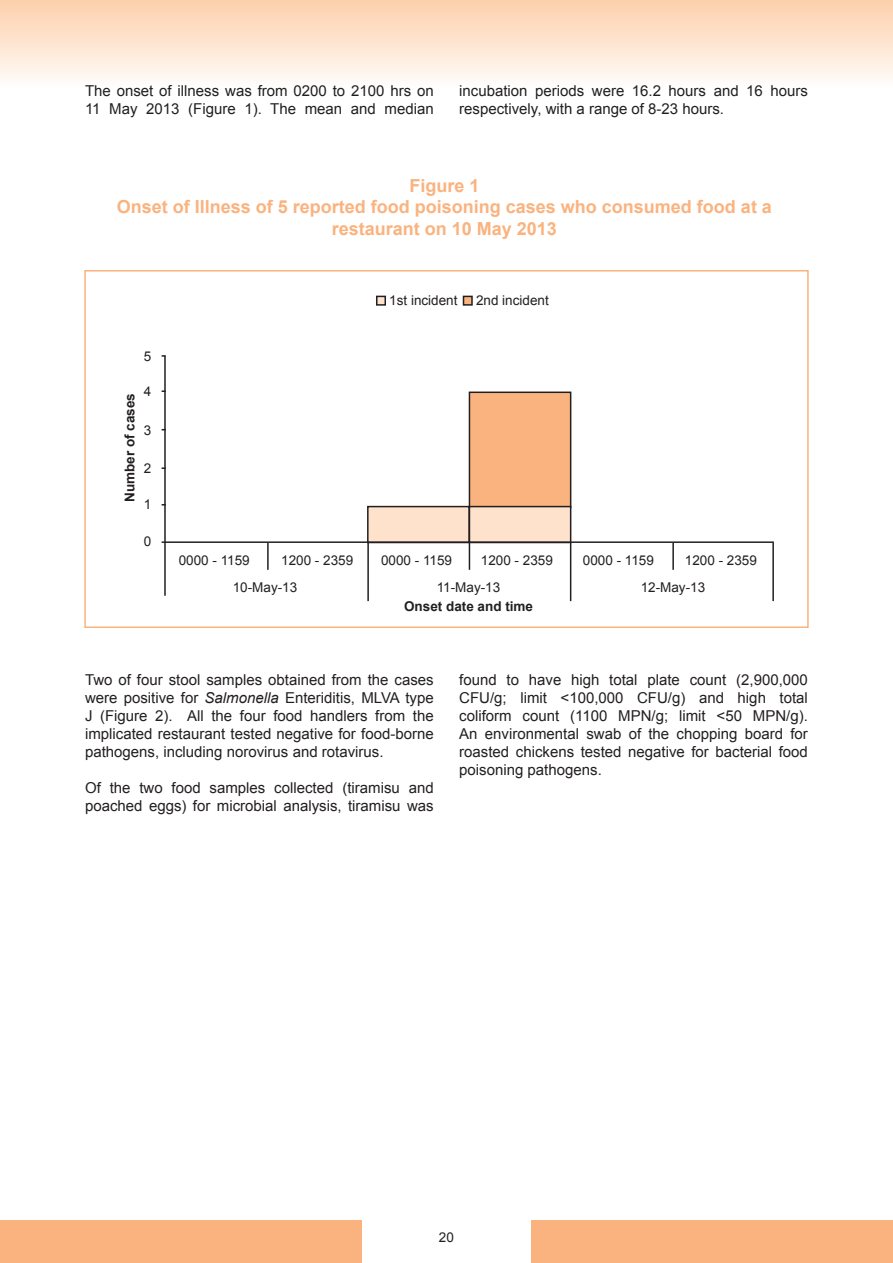
<style>
.page{position:relative;width:893px;height:1263px;background:#fff}
.page>*{position:absolute;margin:0;border:0;box-sizing:border-box;transform-origin:0 0}
.t1{font:700 18px/21.6px "Arial";color:#fab37f;text-align:center}
.t2{font:15px/18px "Arial";color:#231f20}
.t3{font:13.5px/26.8px "Arial";color:#231f20}
.t4{font:700 13.5px "Arial";color:#231f20}
.s1{font-style:italic}
</style>
<div class="page">
<div style="left:0;top:1220px;width:361px;height:43px;background:#fab37f"></div>
<div style="left:531px;top:1220px;width:362px;height:43px;background:#fab37f"></div>
<div style="left:0;top:0;width:893px;height:87px;background:linear-gradient(to bottom,#fdcfab,#fefdfa)"></div>
<div style="left:469px;top:391px;width:102px;height:117px;background:#fab37f;border:2px solid #231f20"></div>
<div style="left:469px;top:506px;width:102px;height:37px;background:#fee2cc;border:2px solid #231f20"></div>
<div style="left:367px;top:506px;width:103px;height:37px;background:#fee2cc;border:2px solid #231f20"></div>
<hr style="left:162px;top:541px;width:612px;height:2px;background:#231f20">
<hr style="left:164px;top:356px;width:2px;height:240px;background:#231f20">
<div style="left:376px;top:296px;width:10px;height:10px;background:#fee2cc;border:2px solid #231f20"></div>
<div style="left:463px;top:296px;width:10px;height:10px;background:#fab37f;border:2px solid #231f20"></div>
<hr style="left:267px;top:543px;width:2px;height:27px;background:#231f20">
<hr style="left:367px;top:543px;width:2px;height:58px;background:#231f20">
<hr style="left:570px;top:543px;width:1px;height:58px;background:#231f20">
<hr style="left:772px;top:543px;width:2px;height:58px;background:#231f20">
<svg style="left:469px;top:543px;width:1px;height:27px"></svg>
<hr style="left:672px;top:543px;width:2px;height:27px;background:#231f20">
<div style="left:84px;top:270px;width:725px;height:358px;border:2px solid #fab37f"></div>
<p class="t2" style="left:85px;top:82px;width:350px">The onset of illness was from 0200 to 2100 hrs on<br>11 May 2013 (Figure 1). The mean and median</p>
<p class="t2" style="left:459px;top:82px;width:350px">incubation periods were 16.2 hours and 16 hours respectively, with a range of 8-23 hours.</p>
<p class="t1" style="left:117px;top:175px;width:657px">Figure 1<br>Onset of Illness of 5 reported food poisoning cases who consumed food at a restaurant on 10 May 2013</p>
<p class="t4" style="left:121px;top:502px;width:110px;rotate:-90deg">Number of cases</p>
<p class="t3" style="left:144px;top:343px;width:9px">5</p>
<p class="t3" style="left:144px;top:378px;width:9px">4</p>
<p class="t3" style="left:144px;top:417px;width:9px">3</p>
<p class="t3" style="left:144px;top:455px;width:9px">2</p>
<p class="t3" style="left:144px;top:491px;width:9px">1</p>
<p class="t3" style="left:144px;top:528px;width:9px">0</p>
<p class="t3" style="left:389px;top:287px;width:70px">1st incident</p>
<p class="t3" style="left:476px;top:287px;width:74px">2nd incident</p>
<p class="t3" style="left:281px;top:547px;width:74px">1200 - 2359</p>
<p class="t3" style="left:381px;top:547px;width:73px">0000 - 1159</p>
<p class="t3" style="left:481px;top:547px;width:74px">1200 - 2359</p>
<p class="t3" style="left:583px;top:547px;width:73px">0000 - 1159</p>
<p class="t3" style="left:685px;top:547px;width:74px">1200 - 2359</p>
<p class="t3" style="left:233px;top:547px;width:66px;text-indent:-54px">0000 - 1159<br>10-May-13</p>
<p class="t3" style="left:641px;top:574px;width:66px">12-May-13</p>
<p class="t3" style="left:437px;top:574px;width:65px">11-May-13</p>
<p class="t4" style="left:404px;top:597px;width:131px">Onset date and time</p>
<p class="t2" style="left:85px;top:671px;width:350px;text-align:justify">Two of four stool samples obtained from the cases were positive for <span class="s1">Salmonella</span> Enteriditis, MLVA type J (Figure 2). All the four food handlers from the implicated restaurant tested negative for food-borne pathogens, including norovirus and rotavirus.</p>
<p class="t2" style="left:85px;top:779px;width:350px">Of the two food samples collected (tiramisu and poached eggs) for microbial analysis, tiramisu was</p>
<p class="t2" style="left:459px;top:671px;width:350px;text-align:justify">found to have high total plate count (2,900,000<br>CFU/g; limit &lt;100,000 CFU/g) and high total coliform count (1100 MPN/g; limit &lt;50 MPN/g).<br>An environmental swab of the chopping board for roasted chickens tested negative for bacterial food poisoning pathogens.</p>
<p class="t3" style="left:439px;top:1224px;width:17px">20</p>
</div>
